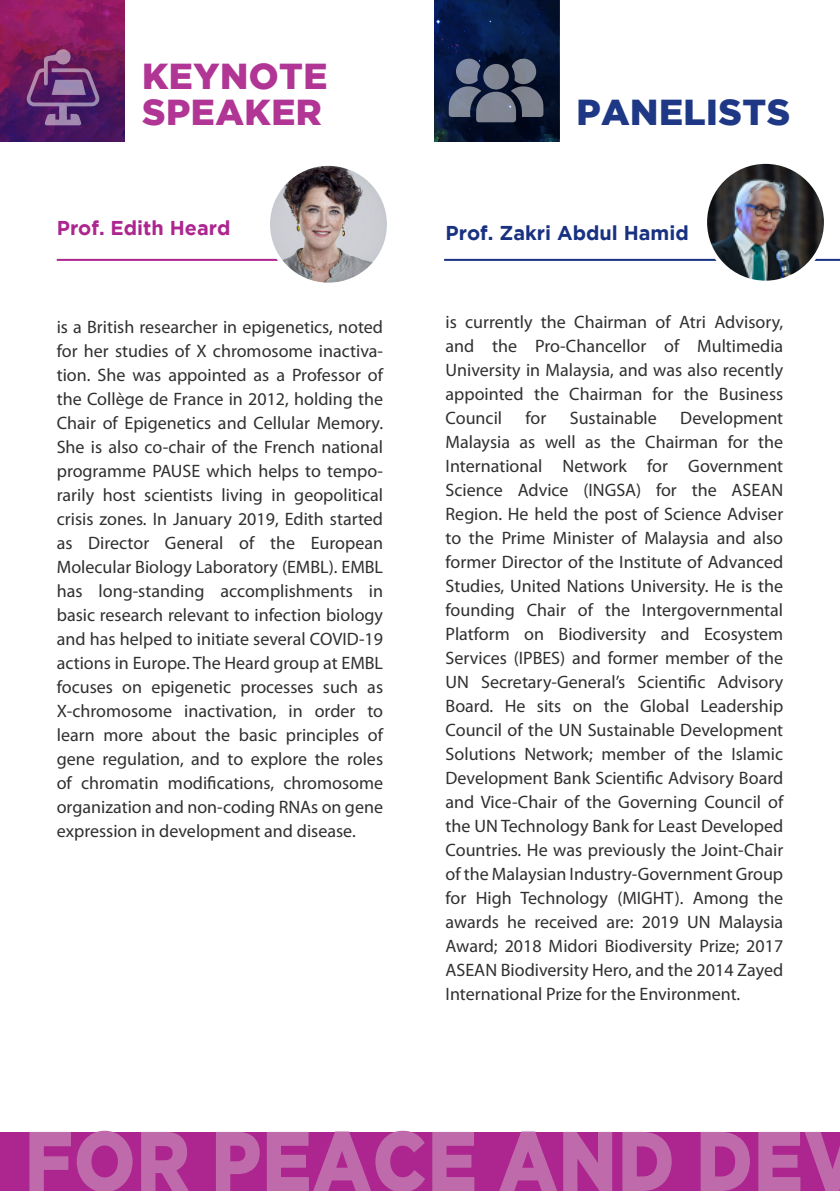
<style>
.page{position:relative;width:840px;height:1191px;background:#fff}
.page>*{position:absolute;margin:0;border:0;box-sizing:border-box;transform-origin:0 0}
.t1{font:900 84.4px "Gotham";letter-spacing:.015em;color:#bf6bab;scale:.88 1}
.Heading_1{font:900 36px/36px "Gotham";letter-spacing:.015em;color:#b03594}
.Heading_1-2{font:900 36px "Gotham";letter-spacing:.015em;color:#1e3885}
.Name{font:700 20px "Gotham";color:#183181}
.Name-2{font:700 20px "Gotham";color:#ad258f}
.TEXTE_JUSTIF{font:18px/24px "Myriad Pro";color:#312f30;text-align:justify}
</style>
<div class="page">
<svg style="left:434px;top:0;width:124px;height:142px;background:#06173e"></svg>
<div style="left:0;top:1132px;width:839px;height:59px;background:#ad258f"></div>
<svg style="left:0;top:0;width:125px;height:142px;background:#74185e"></svg>
<svg style="left:27px;top:49px;width:73px;height:76px;background:#703c76"></svg>
<svg style="left:448px;top:58px;width:95px;height:64px;background:#525a6f"></svg>
<hr style="left:444px;top:259px;width:395px;height:2px;background:#183181">
<hr style="left:57px;top:259px;width:310px;height:2px;background:#ad258f">
<img style="left:268px;top:164px;width:120px;height:121px;border-radius:60px">
<div style="left:266px;top:162px;width:124px;height:125px;border:4px solid #fff;border-radius:50%"></div>
<img style="left:704px;top:162px;width:121px;height:121px;border-radius:60px">
<div style="left:702px;top:160px;width:125px;height:125px;border:4px solid #fff;border-radius:50%"></div>
<p class="Heading_1" style="left:142px;top:58px;width:187px">KEYNOTE<br>SPEAKER</p>
<p class="Name-2" style="left:57px;top:216px;width:175px">Prof. Edith Heard</p>
<p class="TEXTE_JUSTIF" style="left:57px;top:315px;width:328px">is a British researcher in epigenetics, noted for her studies of X chromosome inactiva&shy;tion. She was appointed as a Professor of the Collège de France in 2012, holding the Chair of Epigenetics and Cellular Memory.<br>She is also co-chair of the French national programme PAUSE which helps to tempo&shy;rarily host scientists living in geopolitical crisis zones. In January 2019, Edith started as Director General of the European Molecular Biology Laboratory (EMBL). EMBL has long-standing accomplishments in basic research relevant to infection biology and has helped to initiate several COVID-19 actions in Europe. The Heard group at EMBL focuses on epigenetic processes such as X-chromosome inactivation, in order to learn more about the basic principles of gene regulation, and to explore the roles of chromatin modifications, chromosome organization and non-coding RNAs on gene expression in development and disease.</p>
<p class="Heading_1-2" style="left:576px;top:92px;width:215px">PANELISTS</p>
<p class="Name" style="left:445px;top:222px;width:245px">Prof. Zakri Abdul Hamid</p>
<p class="TEXTE_JUSTIF" style="left:445px;top:309px;width:339px">is currently the Chairman of Atri Advisory, and the Pro-Chancellor of Multimedia University in Malaysia, and was also recently appointed the Chairman for the Business Council</p>
<p class="TEXTE_JUSTIF" style="left:525px;top:405px;width:22px">for</p>
<p class="TEXTE_JUSTIF" style="left:569px;top:405px;width:88px">Sustainable</p>
<p class="TEXTE_JUSTIF" style="left:445px;top:405px;width:339px;text-indent:234px">Development Malaysia as well as the Chairman for the International Network for Government Science Advice (INGSA) for the ASEAN Region. He held the post of Science Adviser to the Prime Minister of Malaysia and also former Director of the Institute of Advanced Studies, United Nations University. He is the founding Chair of the Intergovernmental Platform on Biodiversity and Ecosystem Services (IPBES) and former member of the UN Secretary-General’s Scientific Advisory Board. He sits on the Global Leadership Council of the UN Sustainable Development Solutions Network; member of the Islamic Development Bank Scientific Advisory Board and Vice-Chair of the Governing Council of the UN Technology Bank for Least Developed Countries. He was previously the Joint-Chair of the Malaysian Industry-Government Group for High Technology (MIGHT). Among the awards he received are: 2019 UN Malaysia Award; 2018 Midori Biodiversity Prize; 2017<br>ASEAN Biodiversity Hero, and the 2014 Zayed International Prize for the Environment.</p>
<h1 class="t1" style="left:25px;top:1112px;width:950px">FOR PEACE AND DEV</h1>
</div>
